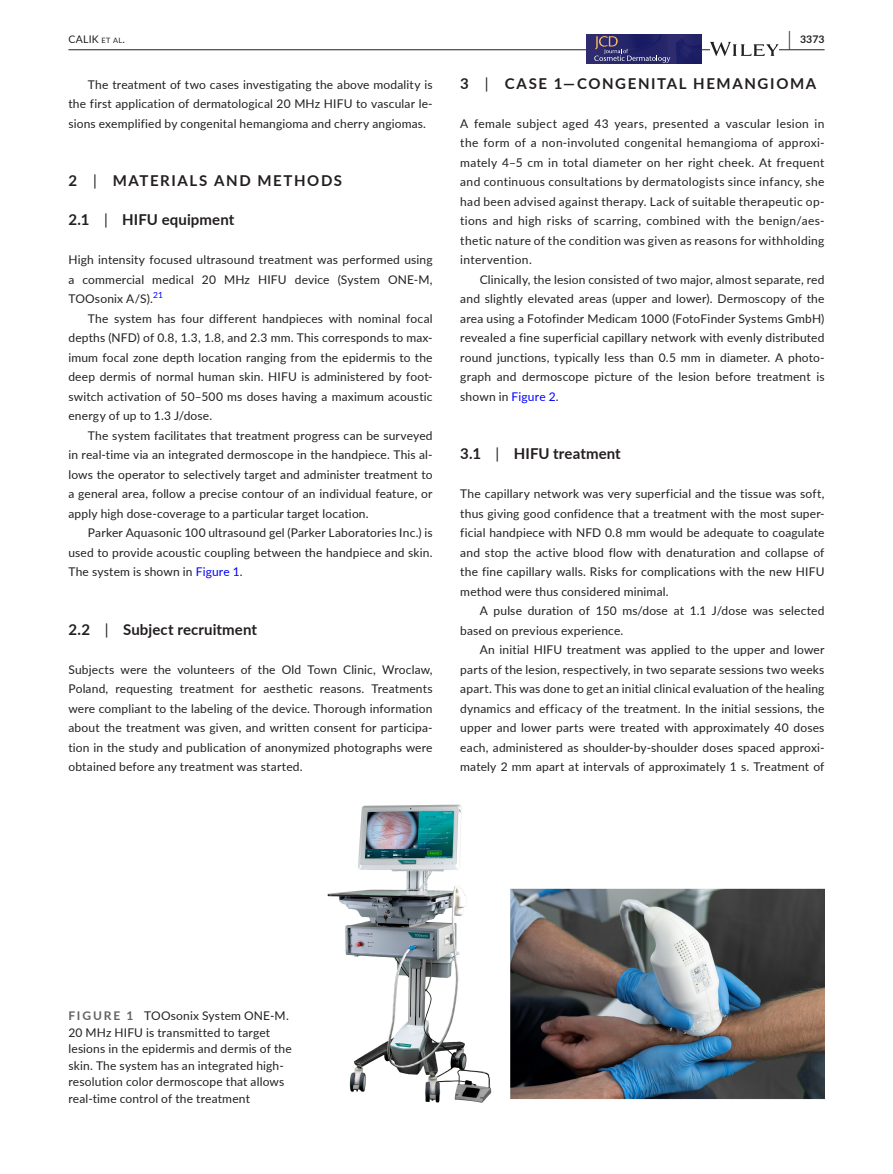
<style>
.page{position:relative;width:893px;height:1174px;background:#fff}
.page>*{position:absolute;margin:0;border:0;box-sizing:border-box;transform-origin:0 0}
.t1{font:700 15px "Lato";letter-spacing:.02em;color:#231f20}
.t2{font:700 15px "Lato";letter-spacing:.11em;color:#231f20}
.t3{font:12px/19.5px "Lato";letter-spacing:.015em;color:#231f20;text-align:justify}
.t4{font:10.5px "Lato";letter-spacing:.02em;color:#231f20}
.t5{font:700 10.5px "Lato";color:#231f20}
.s1{font-size:7.35px}
.s2{font-size:19.5px}
.s3{font-weight:400}
.s4{color:#00f}
.s5{font-weight:700;color:#636366}
</style>
<div class="page">
<hr style="left:68px;top:49px;width:756px;height:1px;background:#231f20">
<img style="left:587px;top:34px;width:114px;height:30px">
<svg style="left:594px;top:36px;width:76px;height:27px;background:#3c3a73"></svg>
<svg style="left:710px;top:42px;width:69px;height:14px"></svg>
<img style="left:327px;top:804px;width:497px;height:298px">
<p class="t4" style="left:68px;top:31px;width:58px">CALIK <span class="s1">et al</span>.</p>
<p class="t5" style="left:789px;top:31px;width:37px"><span class="s2">|</span> 3373</p>
<p class="t3" style="left:68px;top:74px;width:366px;text-indent:20px">The treatment of two cases investigating the above modality is the first application of dermatological 20 MHz HIFU to vascular le&shy;sions exemplified by congenital hemangioma and cherry angiomas.</p>
<p class="t2" style="left:460px;top:72px;width:358px">3 <span class="s3">|</span> CASE 1—CONGENITAL HEMANGIOMA</p>
<p class="t3" style="left:460px;top:113px;width:366px">A female subject aged 43 years, presented a vascular lesion in the form of a non-involuted congenital hemangioma of approxi&shy;mately 4–5 cm in total diameter on her right cheek. At frequent and continuous consultations by dermatologists since infancy, she had been advised against therapy. Lack of suitable therapeutic op&shy;tions and high risks of scarring, combined with the benign/aes&shy;thetic nature of the condition was given as reasons for withholding intervention.</p>
<p class="t3" style="left:460px;top:269px;width:366px;text-indent:20px">Clinically, the lesion consisted of two major, almost separate, red and slightly elevated areas (upper and lower). Dermoscopy of the area using a Fotofinder Medicam 1000 (FotoFinder Systems GmbH) revealed a fine superficial capillary network with evenly distributed round junctions, typically less than 0.5 mm in diameter. A photo&shy;graph and dermoscope picture of the lesion before treatment is shown in <span class="s4">Figure 2</span>.</p>
<p class="t2" style="left:68px;top:170px;width:275px">2 <span class="s3">|</span> MATERIALS AND METHODS</p>
<p class="t1" style="left:68px;top:209px;width:167px">2.1 <span class="s3">|</span> HIFU equipment</p>
<p class="t3" style="left:68px;top:249px;width:366px">High intensity focused ultrasound treatment was performed using a commercial medical 20 MHz HIFU device (System ONE-M, TOOsonix A/S).<sup>21</sup></p>
<p class="t3" style="left:68px;top:308px;width:366px;text-indent:20px">The system has four different handpieces with nominal focal depths (NFD) of 0.8, 1.3, 1.8, and 2.3 mm. This corresponds to max&shy;imum focal zone depth location ranging from the epidermis to the deep dermis of normal human skin. HIFU is administered by foot&shy;switch activation of 50–500 ms doses having a maximum acoustic energy of up to 1.3 J/dose.</p>
<p class="t3" style="left:68px;top:425px;width:366px;text-indent:20px">The system facilitates that treatment progress can be surveyed in real-time via an integrated dermoscope in the handpiece. This al&shy;lows the operator to selectively target and administer treatment to a general area, follow a precise contour of an individual feature, or apply high dose-coverage to a particular target location.</p>
<p class="t3" style="left:68px;top:522px;width:366px;text-indent:20px">Parker Aquasonic 100 ultrasound gel (Parker Laboratories Inc.) is used to provide acoustic coupling between the handpiece and skin.<br>The system is shown in <span class="s4">Figure 1</span>.</p>
<p class="t1" style="left:460px;top:443px;width:162px">3.1 <span class="s3">|</span> HIFU treatment</p>
<p class="t3" style="left:460px;top:483px;width:366px">The capillary network was very superficial and the tissue was soft, thus giving good confidence that a treatment with the most super&shy;ficial handpiece with NFD 0.8 mm would be adequate to coagulate and stop the active blood flow with denaturation and collapse of the fine capillary walls. Risks for complications with the new HIFU method were thus considered minimal.</p>
<p class="t3" style="left:460px;top:600px;width:366px;text-indent:20px">A pulse duration of 150 ms/dose at 1.1 J/dose was selected based on previous experience.</p>
<p class="t3" style="left:460px;top:639px;width:366px;text-indent:20px">An initial HIFU treatment was applied to the upper and lower parts of the lesion, respectively, in two separate sessions two weeks apart. This was done to get an initial clinical evaluation of the healing dynamics and efficacy of the treatment. In the initial sessions, the upper and lower parts were treated with approximately 40 doses each, administered as shoulder-by-shoulder doses spaced approxi&shy;mately 2 mm apart at intervals of approximately 1 s. Treatment of</p>
<p class="t1" style="left:68px;top:618px;width:190px">2.2 <span class="s3">|</span> Subject recruitment</p>
<p class="t3" style="left:68px;top:659px;width:366px">Subjects were the volunteers of the Old Town Clinic, Wroclaw, Poland, requesting treatment for aesthetic reasons. Treatments were compliant to the labeling of the device. Thorough information about the treatment was given, and written consent for participa&shy;tion in the study and publication of anonymized photographs were obtained before any treatment was started.</p>
<p class="t3" style="left:68px;top:1007px;width:225px;line-height:16.5px;text-align:left"><span class="s5">FIGURE 1</span> TOOsonix System ONE-M.<br>20 MHz HIFU is transmitted to target lesions in the epidermis and dermis of the skin. The system has an integrated high&shy;resolution color dermoscope that allows real-time control of the treatment</p>
</div>
